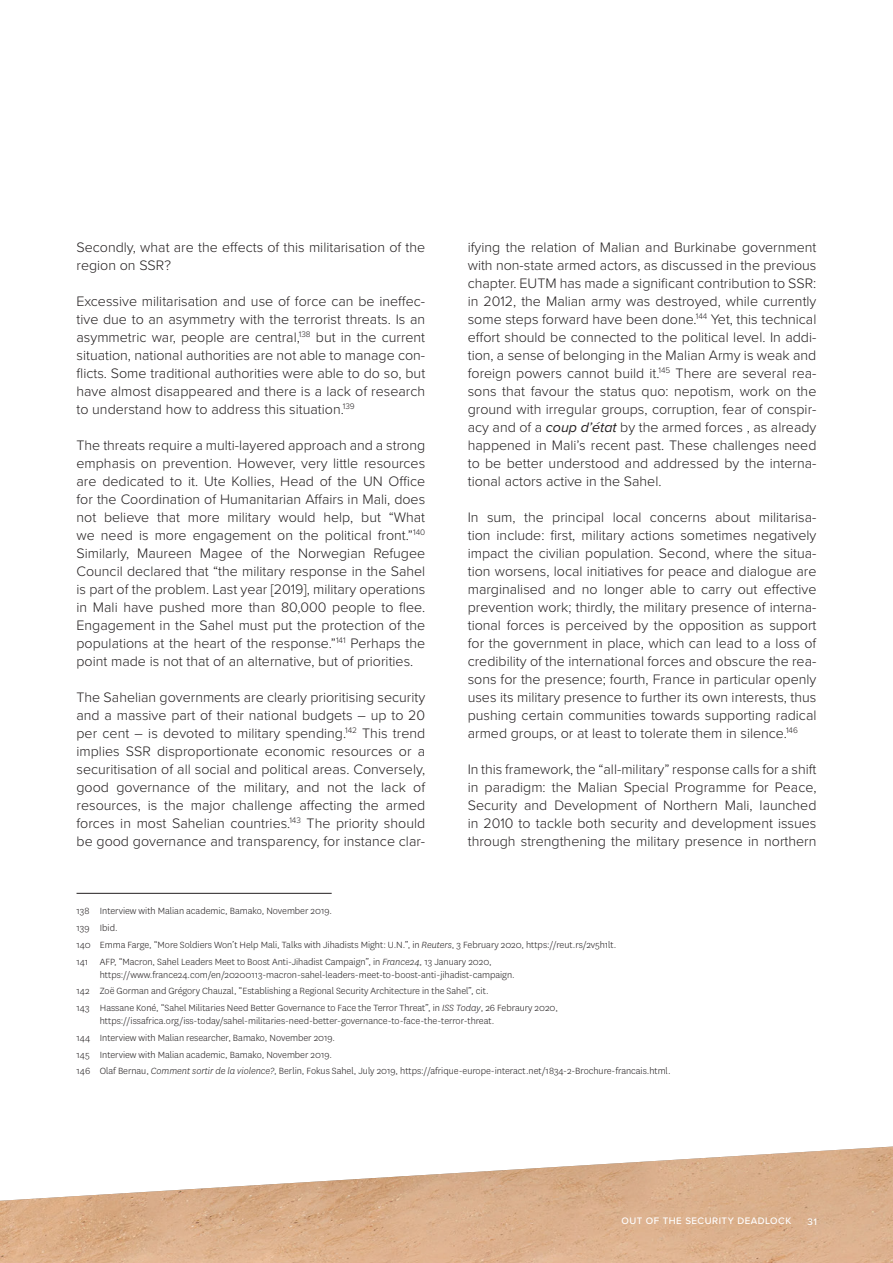
<style>
.page{position:relative;width:893px;height:1263px;background:#fff}
.page>*{position:absolute;margin:0;border:0;box-sizing:border-box;transform-origin:0 0}
.Texte-indd{font:300 14.25px/18px "Proxima Nova";color:#231f20;text-align:justify}
.NDBP{font:300 10.5px/12.6px "National";color:#231f20}
.t1{font:500 9.75px "Proxima Nova";letter-spacing:.05em;color:#fff}
.s1{font-weight:400;font-style:italic}
.s2{font-style:italic}
</style>
<div class="page">
<img style="left:0;top:1146px;width:893px;height:117px">
<hr style="left:77px;top:893px;width:255px;height:1px;background:#231f20">
<p class="Texte-indd" style="left:77px;top:237px;width:350px">Secondly, what are the effects of this militarisation of the region on SSR?</p>
<p class="Texte-indd" style="left:77px;top:291px;width:350px">Excessive militarisation and use of force can be ineffec&shy;tive due to an asymmetry with the terrorist threats. Is an asymmetric war, people are central,<sup>138</sup> but in the current situation, national authorities are not able to manage con&shy;flicts. Some traditional authorities were able to do so, but have almost disappeared and there is a lack of research to understand how to address this situation.<sup>139</sup></p>
<p class="Texte-indd" style="left:77px;top:435px;width:350px">The threats require a multi-layered approach and a strong emphasis on prevention. However, very little resources are dedicated to it. Ute Kollies, Head of the UN Office for the Coordination of Humanitarian Affairs in Mali, does not believe that more military would help, but “What we need is more engagement on the political front.”<sup>140<br></sup>Similarly, Maureen Magee of the Norwegian Refugee Council declared that “the military response in the Sahel is part of the problem. Last year [2019], military operations in Mali have pushed more than 80,000 people to flee.<br>Engagement in the Sahel must put the protection of the populations at the heart of the response.”<sup>141</sup> Perhaps the point made is not that of an alternative, but of priorities.</p>
<p class="Texte-indd" style="left:77px;top:687px;width:350px">The Sahelian governments are clearly prioritising security and a massive part of their national budgets – up to 20 per cent – is devoted to military spending.<sup>142</sup> This trend implies SSR disproportionate economic resources or a securitisation of all social and political areas. Conversely, good governance of the military, and not the lack of resources, is the major challenge affecting the armed forces in most Sahelian countries.<sup>143</sup> The priority should be good governance and transparency, for instance clar-</p>
<p class="Texte-indd" style="left:468px;top:237px;width:350px">ifying the relation of Malian and Burkinabe government with non-state armed actors, as discussed in the previous chapter. EUTM has made a significant contribution to SSR: in 2012, the Malian army was destroyed, while currently some steps forward have been done.<sup>144</sup> Yet, this technical effort should be connected to the political level. In addi&shy;tion, a sense of belonging in the Malian Army is weak and foreign powers cannot build it.<sup>145</sup> There are several rea&shy;sons that favour the status quo: nepotism, work on the ground with irregular groups, corruption, fear of conspir&shy;acy and of a <span class="s1">coup d’état</span> by the armed forces , as already happened in Mali’s recent past. These challenges need to be better understood and addressed by the interna&shy;tional actors active in the Sahel.</p>
<p class="Texte-indd" style="left:468px;top:507px;width:350px">In sum, the principal local concerns about militarisa&shy;tion include: first, military actions sometimes negatively impact the civilian population. Second, where the situa&shy;tion worsens, local initiatives for peace and dialogue are marginalised and no longer able to carry out effective prevention work; thirdly, the military presence of interna&shy;tional forces is perceived by the opposition as support for the government in place, which can lead to a loss of credibility of the international forces and obscure the rea&shy;sons for the presence; fourth, France in particular openly uses its military presence to further its own interests, thus pushing certain communities towards supporting radical armed groups, or at least to tolerate them in silence.<sup>146</sup></p>
<p class="Texte-indd" style="left:468px;top:759px;width:350px">In this framework, the “all-military” response calls for a shift in paradigm: the Malian Special Programme for Peace, Security and Development of Northern Mali, launched in 2010 to tackle both security and development issues through strengthening the military presence in northern</p>
<p class="NDBP" style="left:77px;top:904px;width:257px">138 Interview with Malian academic, Bamako, November 2019.</p>
<p class="NDBP" style="left:77px;top:921px;width:43px">139 Ibid.</p>
<p class="NDBP" style="left:77px;top:938px;width:541px">140 Emma Farge, “More Soldiers Won’t Help Mali, Talks with Jihadists Might: U.N.”, in <span class="s2">Reuters</span>, 3 February 2020, https://reut.rs/2v5h1lt.</p>
<p class="NDBP" style="left:100px;top:955px;width:416px;text-indent:-23px">141 AFP, “Macron, Sahel Leaders Meet to Boost Anti-Jihadist Campaign”, in <span class="s2">France24,</span> 13 January 2020, https://www.france24.com/en/20200113-macron-sahel-leaders-meet-to-boost-anti-jihadist-campaign.</p>
<p class="NDBP" style="left:77px;top:985px;width:414px">142 Zoë Gorman and Grégory Chauzal, “Establishing a Regional Security Architecture in the Sahel”, cit.</p>
<p class="NDBP" style="left:100px;top:1001px;width:460px;text-indent:-23px">143 Hassane Koné, “Sahel Militaries Need Better Governance to Face the Terror Threat”, in <span class="s2">ISS Today</span>, 26 Febraury 2020, https://issafrica.org/iss-today/sahel-militaries-need-better-governance-to-face-the-terror-threat.</p>
<p class="NDBP" style="left:77px;top:1031px;width:260px">144 Interview with Malian researcher, Bamako, November 2019.</p>
<p class="NDBP" style="left:77px;top:1048px;width:257px">145 Interview with Malian academic, Bamako, November 2019.</p>
<p class="NDBP" style="left:77px;top:1065px;width:596px">146 Olaf Bernau, <span class="s2">Comment sortir de la violence?</span>, Berlin, Fokus Sahel, July 2019, https://afrique-europe-interact.net/1834-2-Brochure-francais.html.</p>
<p class="t1" style="left:621px;top:1213px;width:171px">OUT OF THE SECURITY DEADLOCK</p>
<p class="t1" style="left:808px;top:1214px;width:11px">31</p>
</div>
